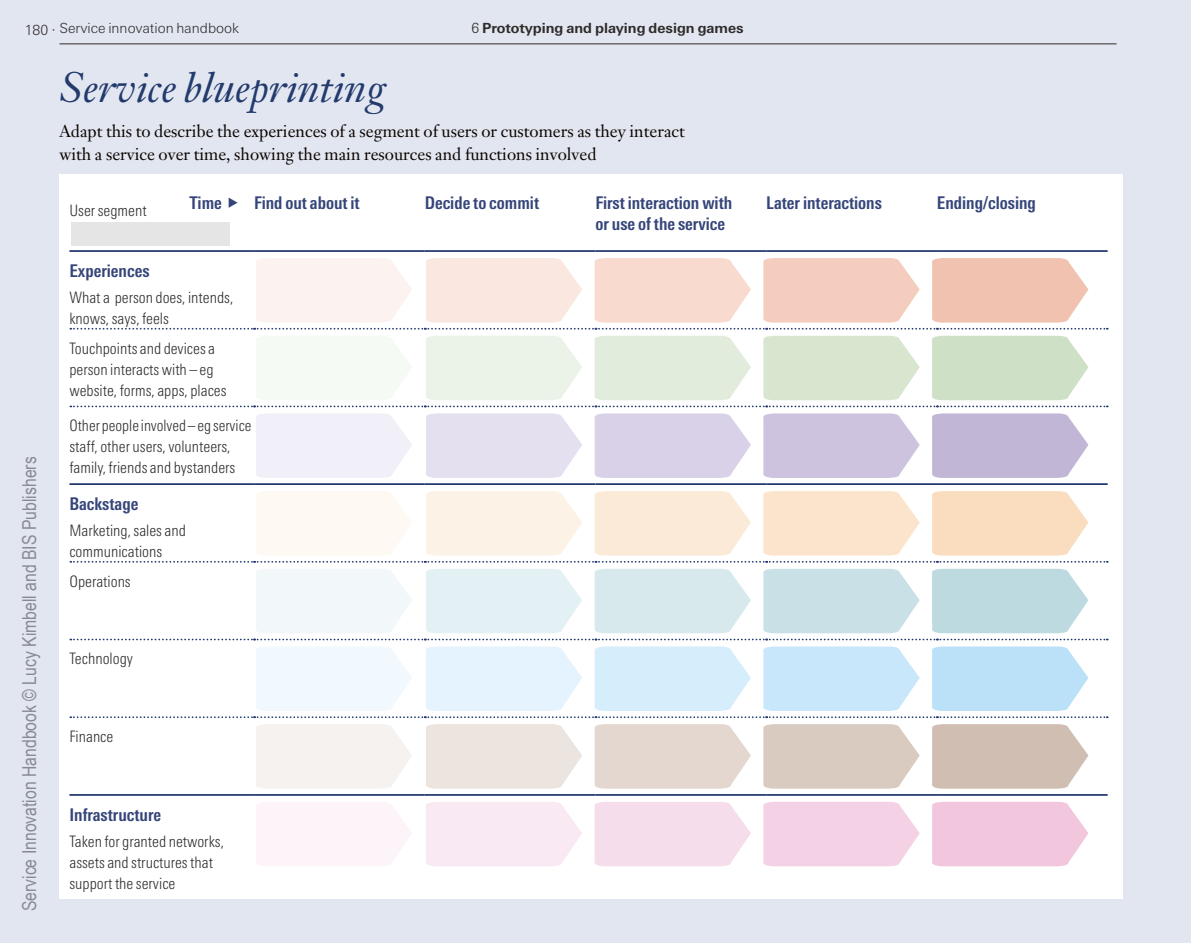
<style>
.page{position:relative;width:1191px;height:943px;background:#fff}
.page>*{position:absolute;margin:0;border:0;box-sizing:border-box;transform-origin:0 0}
.Method_title{font:italic 42px "Janson Text";color:#233a6d}
.t1{font:19.25px "Arial Narrow";color:rgb(0 0 0/.4)}
.Matrix_heads{font:700 condensed 17.5px/21px "Linotype Univers";color:#354579}
.Text_para{font:17.15px/22.4px "Janson Text";color:#0b0400}
.matrix_caption_9_12{font:300 condensed 15.75px/21px "Linotype Univers";color:#2e2b2a}
.Matrix_heads-2{font:300 condensed 15.75px "Linotype Univers";color:#2e2b2a}
.t2{font:700 14px "Linotype Univers Basic";color:#2e2b2a}
.t3{font:300 14px "Linotype Univers Basic";color:#2e2b2a}
.s1{font-size:15.75px}
.s2{font-weight:300}
</style>
<div class="page">
<div style="left:0;top:0;width:1190px;height:942px;background:#e2e6f0"></div>
<hr style="left:59px;top:43px;width:1057px;height:1px;background:#2e2b2a">
<div style="left:60px;top:174px;width:1063px;height:724px;background:#fff"></div>
<svg style="left:70px;top:328px;width:1037px;height:1px"></svg>
<hr style="left:69px;top:250px;width:185px;height:2px;background:#233a6d">
<hr style="left:254px;top:250px;width:171px;height:2px;background:#233a6d">
<hr style="left:425px;top:250px;width:170px;height:2px;background:#233a6d">
<hr style="left:595px;top:250px;width:171px;height:2px;background:#233a6d">
<hr style="left:766px;top:250px;width:171px;height:2px;background:#233a6d">
<hr style="left:937px;top:250px;width:170px;height:2px;background:#233a6d">
<hr style="left:69px;top:483px;width:185px;height:2px;background:#233a6d">
<hr style="left:254px;top:483px;width:171px;height:2px;background:#233a6d">
<hr style="left:425px;top:483px;width:170px;height:2px;background:#233a6d">
<hr style="left:595px;top:483px;width:171px;height:2px;background:#233a6d">
<hr style="left:766px;top:483px;width:171px;height:2px;background:#233a6d">
<hr style="left:937px;top:483px;width:170px;height:2px;background:#233a6d">
<svg style="left:70px;top:561px;width:1037px;height:1px"></svg>
<hr style="left:69px;top:794px;width:185px;height:1px;background:#233a6d">
<hr style="left:254px;top:794px;width:171px;height:1px;background:#233a6d">
<hr style="left:425px;top:794px;width:170px;height:1px;background:#233a6d">
<hr style="left:595px;top:794px;width:171px;height:1px;background:#233a6d">
<hr style="left:766px;top:794px;width:171px;height:1px;background:#233a6d">
<hr style="left:937px;top:794px;width:170px;height:1px;background:#233a6d">
<div style="left:256px;top:258px;width:156px;height:64px;background:#fcf3f0"></div>
<div style="left:256px;top:414px;width:156px;height:64px;background:#f1f0f8"></div>
<div style="left:256px;top:491px;width:156px;height:64px;background:#fef9f3"></div>
<div style="left:256px;top:724px;width:156px;height:64px;background:#f6f2f0"></div>
<div style="left:256px;top:802px;width:156px;height:64px;background:#fcf4f9"></div>
<svg style="left:426px;top:258px;width:156px;height:64px;background:#fae8e2"></svg>
<svg style="left:426px;top:413px;width:156px;height:65px;background:#e6e2f1"></svg>
<svg style="left:426px;top:491px;width:156px;height:64px;background:#fdf2e7"></svg>
<svg style="left:426px;top:724px;width:156px;height:64px;background:#ece5e1"></svg>
<div style="left:426px;top:802px;width:156px;height:64px;background:#f9e9f3"></div>
<svg style="left:594px;top:258px;width:157px;height:64px;background:#f8dcd2"></svg>
<svg style="left:594px;top:413px;width:157px;height:65px;background:#dcd4e9"></svg>
<svg style="left:594px;top:491px;width:157px;height:64px;background:#fbebdb"></svg>
<svg style="left:594px;top:724px;width:157px;height:64px;background:#e5dad2"></svg>
<svg style="left:594px;top:802px;width:157px;height:64px;background:#f6dfed"></svg>
<svg style="left:763px;top:258px;width:156px;height:64px;background:#f5d0c3"></svg>
<svg style="left:763px;top:413px;width:156px;height:65px;background:#d0c7e0"></svg>
<svg style="left:763px;top:491px;width:156px;height:64px;background:#fbe5ce"></svg>
<svg style="left:763px;top:724px;width:156px;height:64px;background:#dbcec4"></svg>
<svg style="left:763px;top:802px;width:156px;height:64px;background:#f4d4e5"></svg>
<svg style="left:932px;top:258px;width:156px;height:64px;background:#f2c6b6"></svg>
<svg style="left:70px;top:336px;width:1037px;height:71px"></svg>
<svg style="left:932px;top:413px;width:156px;height:65px;background:#c6bbd9"></svg>
<svg style="left:932px;top:491px;width:156px;height:64px;background:#fadfc2"></svg>
<svg style="left:70px;top:568px;width:1037px;height:72px"></svg>
<svg style="left:70px;top:646px;width:1037px;height:72px"></svg>
<svg style="left:932px;top:724px;width:156px;height:64px;background:#d3c2b7"></svg>
<svg style="left:932px;top:801px;width:156px;height:65px;background:#f3cbe0"></svg>
<div style="left:71px;top:222px;width:158px;height:24px;background:#e5e5e6"></div>
<p class="t3" style="left:25px;top:20px;width:216px">180 <span class="s1">·</span> Service innovation handbook</p>
<p class="t2" style="left:471px;top:20px;width:274px"><span class="s2">6</span> Prototyping and playing design games</p>
<p class="Method_title" style="left:59px;top:61px;width:328px">Service blueprinting</p>
<p class="Text_para" style="left:59px;top:120px;width:627px">Adapt this to describe the experiences of a segment of users or customers as they interact with a service over time, showing the main resources and functions involved</p>
<p class="Matrix_heads" style="left:190px;top:192px;width:50px">Time ◆</p>
<p class="Matrix_heads" style="left:254px;top:192px;width:107px">Find out about it</p>
<p class="Matrix_heads" style="left:425px;top:192px;width:116px">Decide to commit</p>
<p class="Matrix_heads" style="left:595px;top:192px;width:138px">First interaction with or use of the service</p>
<p class="Matrix_heads" style="left:766px;top:192px;width:117px">Later interactions</p>
<p class="Matrix_heads" style="left:937px;top:192px;width:100px">Ending/closing</p>
<p class="Matrix_heads-2" style="left:69px;top:201px;width:79px">User segment</p>
<p class="t1" style="left:15px;top:911px;width:456px;rotate:-90deg">Service Innovation Handbook © Lucy Kimbell and BIS Publishers</p>
<p class="Matrix_heads" style="left:69px;top:260px;width:82px">Experiences</p>
<p class="matrix_caption_9_12" style="left:69px;top:287px;width:166px">What a person does, intends, knows, says, feels</p>
<p class="matrix_caption_9_12" style="left:69px;top:337px;width:159px">Touchpoints and devices a person interacts with – eg website, forms, apps, places</p>
<p class="matrix_caption_9_12" style="left:69px;top:415px;width:183px">Other people involved– eg service staff, other users, volunteers, family, friends and bystanders</p>
<p class="Matrix_heads" style="left:69px;top:493px;width:70px">Backstage</p>
<p class="matrix_caption_9_12" style="left:69px;top:520px;width:118px">Marketing, sales and communications</p>
<p class="matrix_caption_9_12" style="left:69px;top:570px;width:63px">Operations</p>
<p class="matrix_caption_9_12" style="left:69px;top:648px;width:65px">Technology</p>
<p class="matrix_caption_9_12" style="left:69px;top:725px;width:45px">Finance</p>
<p class="Matrix_heads" style="left:69px;top:804px;width:93px">Infrastructure</p>
<p class="matrix_caption_9_12" style="left:69px;top:830px;width:156px">Taken for granted networks, assets and structures that support the service</p>
</div>
